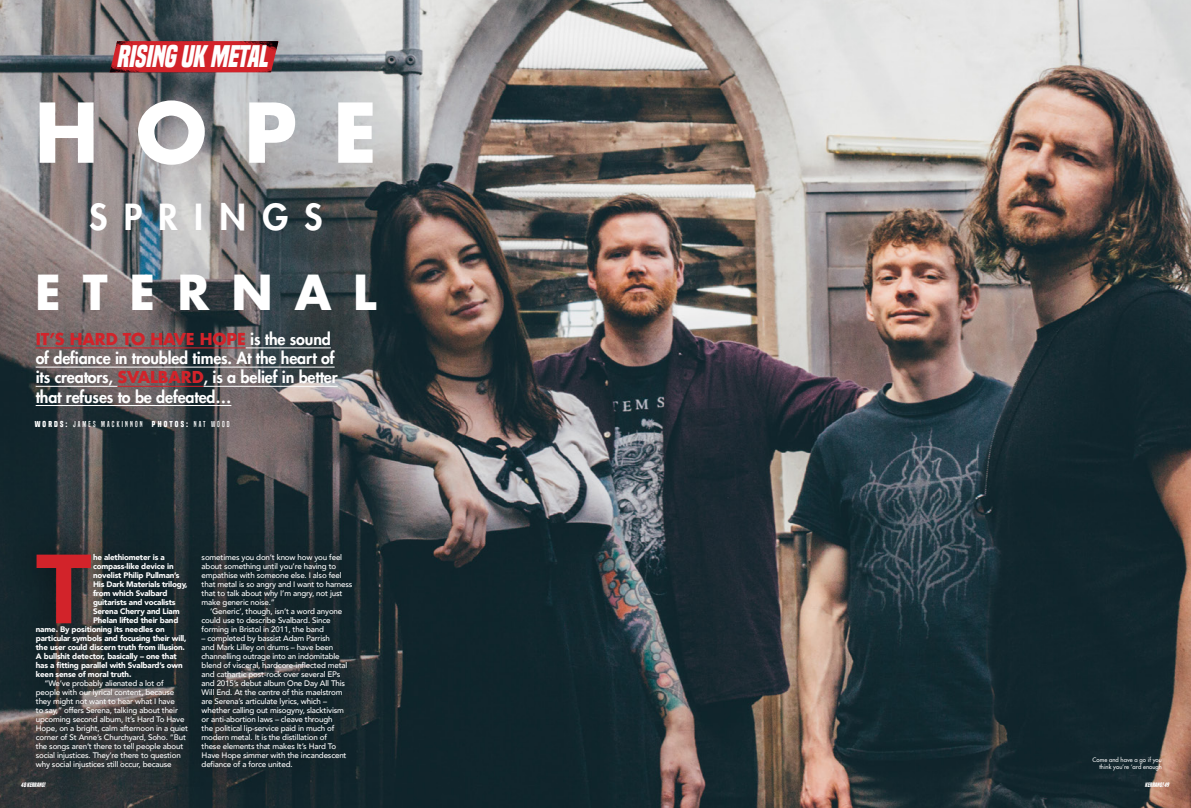
<style>
.page{position:relative;width:1191px;height:808px;background:#fff}
.page>*{position:absolute;margin:0;border:0;box-sizing:border-box;transform-origin:0 0}
.t1{font:900 97px "Avenir";color:#d2232a}
.t2{font:700 80px "Futura Std";color:#fff}
.t3{font:700 46.9px "Futura Std";letter-spacing:.465em;color:#fff}
.t4{font:800 35px "Futura Std";letter-spacing:.465em;color:#fff}
.t5{font:italic 700 29.1px "Built Titling Rg";letter-spacing:-.045em;color:#fff}
.t6{font:800 16px/19.2px "Futura Std";letter-spacing:-.01em;color:#fff}
.t7{font:500 8px/9px "Avenir";letter-spacing:-.02em;color:#fff}
.t8{font:900 8px "Avenir";letter-spacing:-.02em;color:#fff}
.t9{font:8px "Built Titling Rg";letter-spacing:.27em;color:#fff}
.t10{font:500 6px/7px "Futura Std";color:#fff;text-align:right}
.t11{font:italic 700 6px "Built Titling Rg";letter-spacing:-.045em;color:#fff}
.s1{font-weight:700;color:#d2232a}
.s2{font-weight:700}
</style>
<div class="page">
<img style="left:0;top:0;width:1191px;height:808px">
<img style="left:110px;top:41px;width:168px;height:31px">
<hr style="left:36px;top:347px;width:210px;height:1px;background:#d2232a">
<hr style="left:246px;top:347px;width:85px;height:1px;background:#fff">
<hr style="left:36px;top:367px;width:299px;height:1px;background:#fff">
<hr style="left:36px;top:386px;width:82px;height:1px;background:#fff">
<hr style="left:118px;top:386px;width:86px;height:1px;background:#d2232a">
<hr style="left:204px;top:386px;width:134px;height:1px;background:#fff">
<hr style="left:36px;top:405px;width:195px;height:1px;background:#fff">
<div style="left:6px;top:523px;width:371px;height:275px;background:#000;opacity:.5"></div>
<h3 class="t5" style="left:117px;top:39px;width:154px">RISING UK METAL</h3>
<h2 class="t2" style="left:34px;top:80px;width:344px">HOPE</h2>
<h3 class="t4" style="left:89px;top:195px;width:235px">SPRINGS</h3>
<h3 class="t3" style="left:35px;top:261px;width:343px">ETERNAL</h3>
<h3 class="t6" style="left:36px;top:329px;width:303px"><span class="s1">IT’S HARD TO HAVE HOPE</span> is the sound of defiance in troubled times. At the heart of its creators, <span class="s1">SVALBARD</span>, is a belief in better that refuses to be defeated…</h3>
<p class="t9" style="left:35px;top:419px;width:196px"><span class="s2">WORDS:</span> JAMES MACKINNON <span class="s2">PHOTOS:</span> NAT WOOD</p>
<h1 class="t1" style="left:36px;top:506px;width:57px">T</h1>
<p class="t8" style="left:93px;top:551px;width:73px">he alethiometer is a</p>
<p class="t8" style="left:93px;top:560px;width:82px">compass-like device in</p>
<p class="t8" style="left:93px;top:569px;width:88px">novelist Philip Pullman’s</p>
<p class="t8" style="left:93px;top:578px;width:96px">His Dark Materials trilogy,</p>
<p class="t8" style="left:93px;top:587px;width:76px">from which Svalbard</p>
<p class="t8" style="left:93px;top:596px;width:84px">guitarists and vocalists</p>
<p class="t8" style="left:93px;top:605px;width:88px">Serena Cherry and Liam</p>
<p class="t8" style="left:93px;top:614px;width:87px">Phelan lifted their band</p>
<p class="t8" style="left:36px;top:623px;width:130px">name. By positioning its needles on</p>
<p class="t8" style="left:36px;top:632px;width:152px">particular symbols and focusing their will,</p>
<p class="t8" style="left:36px;top:641px;width:151px">the user could discern truth from illusion.</p>
<p class="t8" style="left:36px;top:650px;width:142px">A bullshit detector, basically – one that</p>
<p class="t8" style="left:36px;top:659px;width:148px">has a fitting parallel with Svalbard’s own</p>
<p class="t8" style="left:36px;top:668px;width:97px">keen sense of moral truth.</p>
<p class="t7" style="left:36px;top:678px;width:154px;text-indent:9px">“We’ve probably alienated a lot of people with our lyrical content, because they might not want to hear what I have<br>to say,” offers Serena, talking about their upcoming second album, It’s Hard To Have Hope, on a bright, calm afternoon in a quiet corner of St Anne’s Churchyard, Soho. “But the songs aren’t there to tell people about social injustices. They’re there to question why social injustices still occur, because</p>
<p class="t7" style="left:202px;top:552px;width:152px">sometimes you don’t know how you feel about something until you’re having to empathise with someone else. I also feel that metal is so angry and I want to harness that to talk about why I’m angry, not just make generic noise.”</p>
<p class="t7" style="left:202px;top:606px;width:142px;text-indent:9px">‘Generic’, though, isn’t a word anyone could use to describe Svalbard. Since forming in Bristol in 2011, the band</p>
<p class="t7" style="left:202px;top:633px;width:147px">– completed by bassist Adam Parrish<br>and Mark Lilley on drums – have been channelling outrage into an indomitable blend of visceral, hardcore-inflected metal and cathartic post-rock over several EPs and 2015’s debut album One Day All This Will End. At the centre of this maelstrom are Serena’s articulate lyrics, which – whether calling out misogyny, slacktivism or anti-abortion laws – cleave through<br>the political lip-service paid in much of modern metal. It is the distillation of these elements that makes It’s Hard To Have Hope simmer with the incandescent defiance of a force united.</p>
<p class="t10" style="left:1092px;top:756px;width:71px">Come and have a go if you think you’re ‘ard enough</p>
<p class="t11" style="left:21px;top:781px;width:26px">48 KERRANG!</p>
<p class="t11" style="left:1145px;top:781px;width:26px">KERRANG! 49</p>
</div>
